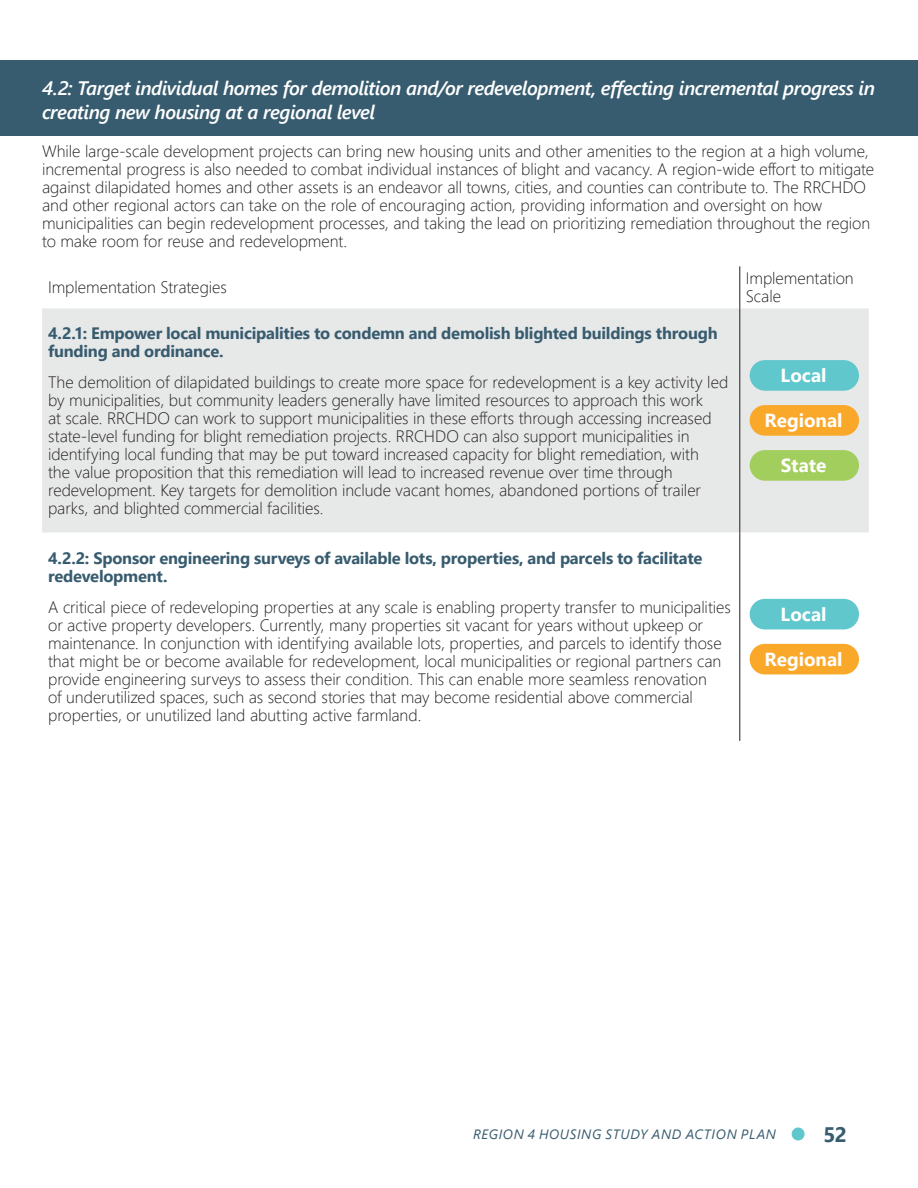
<style>
.page{position:relative;width:918px;height:1188px;background:#fff}
.page>*{position:absolute;margin:0;border:0;box-sizing:border-box;transform-origin:0 0}
.t1{font:700 21px "Segoe UI";color:#385c6f}
.t2{font:italic 600 19.5px/23.4px "Segoe UI";letter-spacing:-.025em;color:#fff}
.t3{font:700 18.9px "Segoe UI";color:#fff}
.t4{font:300 16.5px/18px "Segoe UI";letter-spacing:-.005em;color:#231f20}
.t5{font:700 16.5px/18px "Segoe UI";letter-spacing:-.015em;color:#385c6f}
.t6{font:italic 13.5px "Segoe UI";letter-spacing:.045em;color:#385c6f}
</style>
<div class="page">
<div style="left:0;top:61px;width:918px;height:75px;background:#385c6f"></div>
<div style="left:42px;top:308px;width:827px;height:224px;background:#e7e8e8"></div>
<hr style="left:740px;top:266px;width:1px;height:42px;background:#231f20">
<hr style="left:740px;top:308px;width:1px;height:224px;background:#231f20">
<hr style="left:740px;top:532px;width:1px;height:209px;background:#231f20">
<div style="left:750px;top:360px;width:109px;height:31px;background:#60c7cc;border-radius:15px"></div>
<div style="left:750px;top:405px;width:109px;height:31px;background:#faa82a;border-radius:15px"></div>
<div style="left:750px;top:450px;width:109px;height:31px;background:#a2ce5e;border-radius:15px"></div>
<div style="left:750px;top:599px;width:109px;height:30px;background:#60c7cc;border-radius:15px"></div>
<div style="left:750px;top:644px;width:109px;height:30px;background:#faa82a;border-radius:15px"></div>
<div style="left:792px;top:1128px;width:13px;height:12px;background:#60c7cc;border-radius:50%"></div>
<p class="t2" style="left:42px;top:73px;width:834px">4.2: Target individual homes for demolition and/or redevelopment, effecting incremental progress in creating new housing at a regional level</p>
<p class="t4" style="left:42px;top:140px;width:834px">While large-scale development projects can bring new housing units and other amenities to the region at a high volume, incremental progress is also needed to combat individual instances of blight and vacancy. A region-wide effort to mitigate against dilapidated homes and other assets is an endeavor all towns, cities, and counties can contribute to. The RRCHDO and other regional actors can take on the role of encouraging action, providing information and oversight on how municipalities can begin redevelopment processes, and taking the lead on prioritizing remediation throughout the region to make room for reuse and redevelopment.</p>
<p class="t4" style="left:48px;top:277px;width:180px">Implementation Strategies</p>
<p class="t4" style="left:746px;top:268px;width:109px">Implementation<br>Scale</p>
<p class="t5" style="left:48px;top:323px;width:671px">4.2.1: Empower local municipalities to condemn and demolish blighted buildings through funding and ordinance.</p>
<p class="t4" style="left:48px;top:372px;width:682px">The demolition of dilapidated buildings to create more space for redevelopment is a key activity led by municipalities, but community leaders generally have limited resources to approach this work<br>at scale. RRCHDO can work to support municipalities in these efforts through accessing increased state-level funding for blight remediation projects. RRCHDO can also support municipalities in identifying local funding that may be put toward increased capacity for blight remediation, with<br>the value proposition that this remediation will lead to increased revenue over time through redevelopment. Key targets for demolition include vacant homes, abandoned portions of trailer parks, and blighted commercial facilities.</p>
<p class="t3" style="left:781px;top:358px;width:47px">Local</p>
<p class="t3" style="left:765px;top:403px;width:80px">Regional</p>
<p class="t3" style="left:781px;top:448px;width:47px">State</p>
<p class="t5" style="left:48px;top:548px;width:656px">4.2.2: Sponsor engineering surveys of available lots, properties, and parcels to facilitate redevelopment.</p>
<p class="t4" style="left:48px;top:597px;width:684px">A critical piece of redeveloping properties at any scale is enabling property transfer to municipalities or active property developers. Currently, many properties sit vacant for years without upkeep or maintenance. In conjunction with identifying available lots, properties, and parcels to identify those that might be or become available for redevelopment, local municipalities or regional partners can provide engineering surveys to assess their condition. This can enable more seamless renovation<br>of underutilized spaces, such as second stories that may become residential above commercial properties, or unutilized land abutting active farmland.</p>
<p class="t3" style="left:781px;top:597px;width:47px">Local</p>
<p class="t3" style="left:765px;top:642px;width:80px">Regional</p>
<p class="t6" style="left:473px;top:1121px;width:304px">REGION 4 HOUSING STUDY AND ACTION PLAN</p>
<p class="t1" style="left:824px;top:1114px;width:25px">52</p>
</div>
